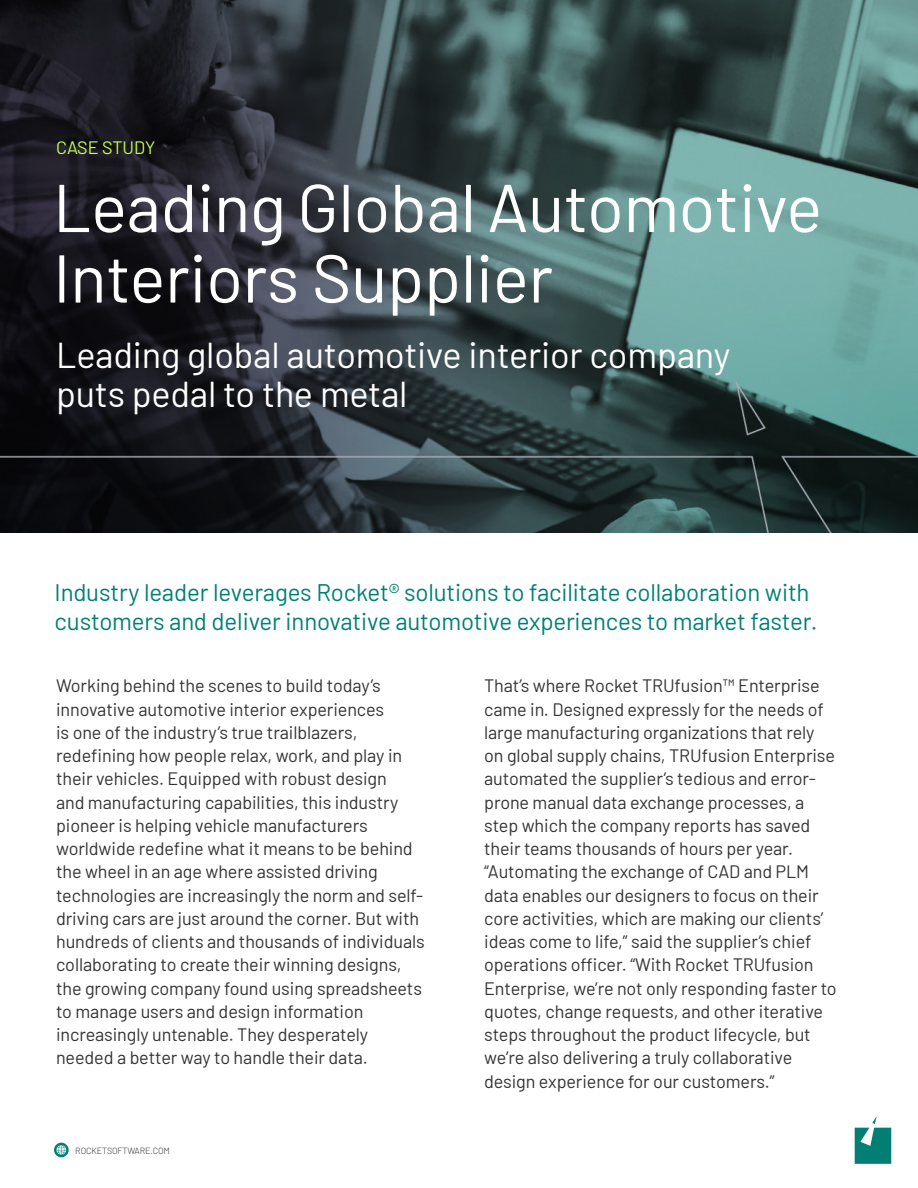
<style>
.page{position:relative;width:918px;height:1188px;background:#fff}
.page>*{position:absolute;margin:0;border:0;box-sizing:border-box;transform-origin:0 0}
.t1{font:67.5px/70.5px "Barlow";letter-spacing:-.005em;color:#fff}
.t2{font:36px/39px "Barlow";letter-spacing:-.005em;color:#fff}
.t3{font:24px/28.5px "Barlow";letter-spacing:-.005em;color:#017f75}
.t4{font:18px/23.2px "Barlow";letter-spacing:-.005em;color:#333}
.t5{font:18px "Barlow";color:#c9f95a}
.t6{font:300 9px "Barlow";letter-spacing:-.015em;color:#333}
</style>
<div class="page">
<img style="left:0;top:0;width:918px;height:532px">
<svg style="left:855px;top:1116px;width:36px;height:48px"></svg>
<svg style="left:54px;top:1143px;width:15px;height:14px"></svg>
<p class="t5" style="left:56px;top:134px;width:101px">CASE STUDY</p>
<p class="t1" style="left:53px;top:167px;width:771px">Leading Global Automotive<br>Interiors Supplier</p>
<p class="t2" style="left:56px;top:333px;width:676px">Leading global automotive interior company puts pedal to the metal</p>
<p class="t3" style="left:55px;top:577px;width:764px">Industry leader leverages Rocket® solutions to facilitate collaboration with customers and deliver innovative automotive experiences to market faster.</p>
<p class="t4" style="left:56px;top:673px;width:370px">Working behind the scenes to build today’s innovative automotive interior experiences<br>is one of the industry’s true trailblazers, redefining how people relax, work, and play in their vehicles. Equipped with robust design<br>and manufacturing capabilities, this industry pioneer is helping vehicle manufacturers worldwide redefine what it means to be behind the wheel in an age where assisted driving technologies are increasingly the norm and self&shy;driving cars are just around the corner. But with hundreds of clients and thousands of individuals collaborating to create their winning designs, the growing company found using spreadsheets to manage users and design information increasingly untenable. They desperately needed a better way to handle their data.</p>
<p class="t6" style="left:75px;top:1145px;width:96px">ROCKETSOFTWARE.COM</p>
<p class="t4" style="left:484px;top:673px;width:354px">That’s where Rocket TRUfusion™ Enterprise came in. Designed expressly for the needs of large manufacturing organizations that rely on global supply chains, TRUfusion Enterprise automated the supplier’s tedious and error&shy;prone manual data exchange processes, a step which the company reports has saved their teams thousands of hours per year. “Automating the exchange of CAD and PLM data enables our designers to focus on their core activities, which are making our clients’ ideas come to life,” said the supplier’s chief operations officer. “With Rocket TRUfusion Enterprise, we’re not only responding faster to quotes, change requests, and other iterative steps throughout the product lifecycle, but we’re also delivering a truly collaborative design experience for our customers.”</p>
</div>
